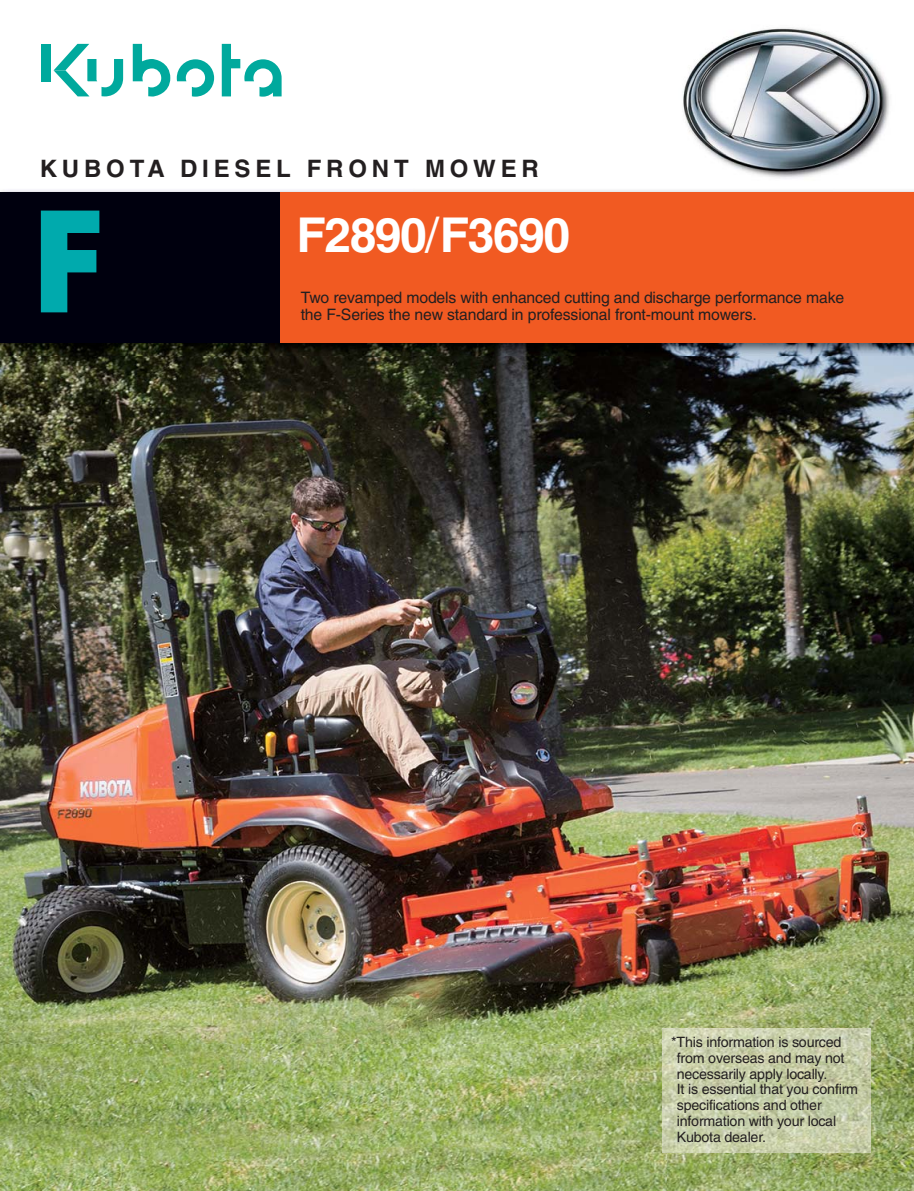
<style>
.page{position:relative;width:914px;height:1191px;background:#fff}
.page>*{position:absolute;margin:0;border:0;box-sizing:border-box;transform-origin:0 0}
.t1{font:700 135px "Futura";color:#00aaad}
.t2{font:700 48px "Helvetica";letter-spacing:-.03em;color:#fff}
.t3{font:700 24px "Helvetica";letter-spacing:.2em;color:#231f20}
.t4{font:15.75px/17.2px "Helvetica";letter-spacing:-.01em;color:#231f20}
.t5{font:14.25px/15.8px "Helvetica";letter-spacing:-.015em;color:#231f20}
.s1{font-weight:400}
</style>
<div class="page">
<img style="left:0;top:356px;width:913px;height:689px">
<img style="left:0;top:1045px;width:667px;height:146px">
<img style="left:824px;top:1045px;width:89px;height:146px">
<img style="left:667px;top:1152px;width:157px;height:39px">
<img style="left:662px;top:1028px;width:208px;height:124px">
<img style="left:0;top:190px;width:913px;height:166px">
<div style="left:0;top:193px;width:913px;height:150px;background:#f15a22"></div>
<div style="left:0;top:193px;width:279px;height:150px;background:#00000e"></div>
<div style="left:41px;top:44px;width:9px;height:37px;background:#00a99d"></div>
<svg style="left:54px;top:44px;width:69px;height:52px"></svg>
<svg style="left:133px;top:44px;width:37px;height:53px"></svg>
<svg style="left:177px;top:59px;width:37px;height:38px"></svg>
<svg style="left:222px;top:44px;width:59px;height:53px"></svg>
<img style="left:683px;top:28px;width:207px;height:151px">
<h3 class="t3" style="left:40px;top:160px;width:500px">KUBOTA DIESEL FRONT MOWER</h3>
<h2 class="t2" style="left:296px;top:217px;width:275px">F2890<span class="s1">/</span>F3690</h2>
<p class="t4" style="left:300px;top:290px;width:544px">Two revamped models with enhanced cutting and discharge performance make the F-Series the new standard in professional front-mount mowers.</p>
<h1 class="t1" style="left:32px;top:200px;width:75px">F</h1>
<p class="t5" style="left:676px;top:1035px;width:183px;text-indent:-6px">*This information is sourced from overseas and may not necessarily apply locally.<br>It is essential that you confirm specifications and other information with your local<br>Kubota dealer.</p>
</div>
